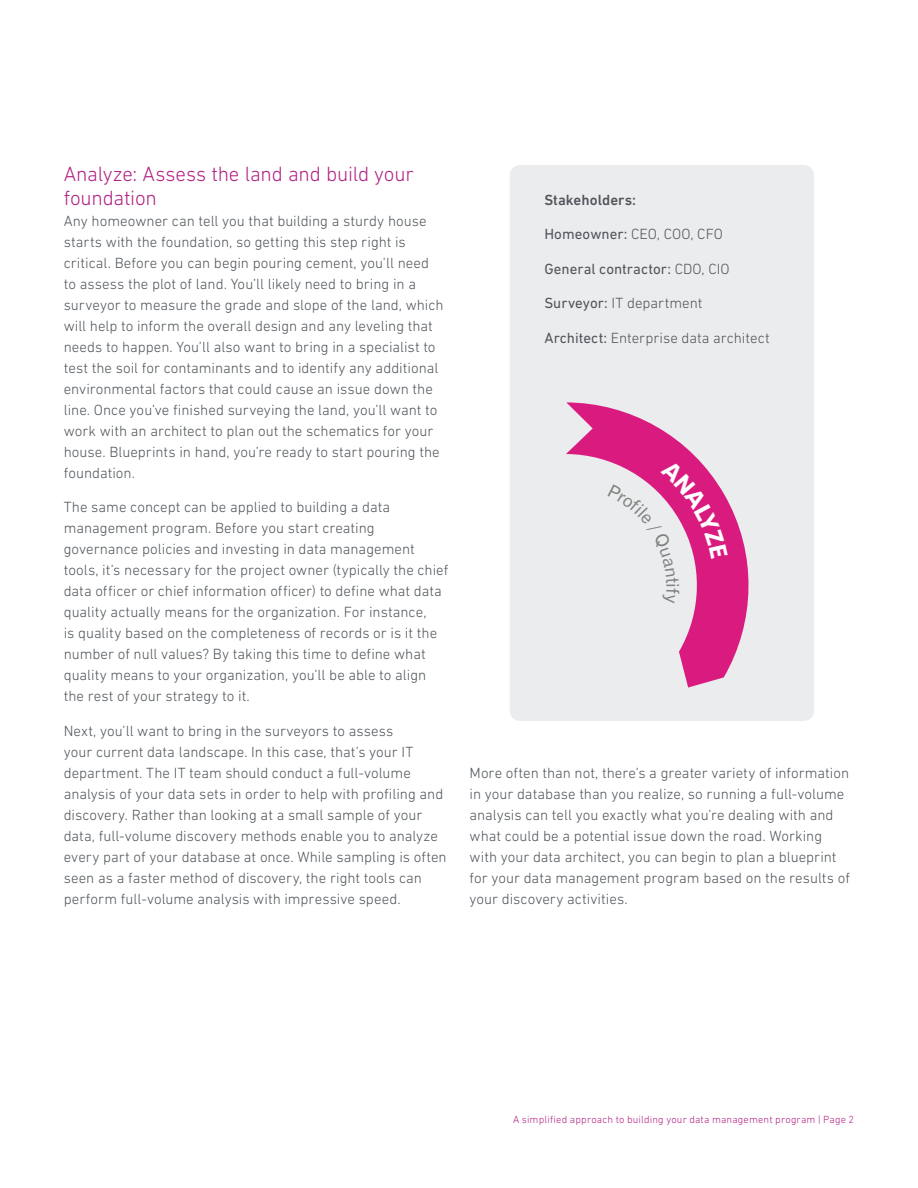
<style>
.page{position:relative;width:918px;height:1188px;background:#fff}
.page>*{position:absolute;margin:0;border:0;box-sizing:border-box;transform-origin:0 0}
.t1{font:300 21px/24px "DIN Next W1 G";letter-spacing:-.01em;color:#b12384}
.t2{font:300 15px/21px "DIN Next W1 G";color:#4f555b}
.t3{font:15px "DIN Next W1 G";color:#4f555b}
.t4{font:500 15px "DIN Next W1 G";letter-spacing:.005em;color:#4f555b}
.t5{font:300 10.5px "DIN Next W1 G";letter-spacing:.015em;color:#b12384}
.s1{font-weight:400}
.s2{font-weight:300}
</style>
<div class="page">
<div style="left:510px;top:165px;width:304px;height:556px;background:#ebeced;border-radius:11px"></div>
<svg style="left:566px;top:402px;width:183px;height:286px"></svg>
<svg style="left:608px;top:460px;width:120px;height:143px"></svg>
<h1 class="t1" style="left:64px;top:161px;width:351px">Analyze: Assess the land and build your foundation</h1>
<p class="t2" style="left:64px;top:210px;width:381px">Any homeowner can tell you that building a sturdy house starts with the foundation, so getting this step right is critical. Before you can begin pouring cement, you’ll need to assess the plot of land. You’ll likely need to bring in a surveyor to measure the grade and slope of the land, which will help to inform the overall design and any leveling that needs to happen. You’ll also want to bring in a specialist to test the soil for contaminants and to identify any additional environmental factors that could cause an issue down the line. Once you’ve finished surveying the land, you’ll want to work with an architect to plan out the schematics for your house. Blueprints in hand, you’re ready to start pouring the foundation.</p>
<p class="t2" style="left:64px;top:496px;width:386px">The same concept can be applied to building a data management program. Before you start creating governance policies and investing in data management tools, it’s necessary for the project owner (typically the chief data officer or chief information officer) to define what data quality actually means for the organization. For instance,<br>is quality based on the completeness of records or is it the number of null values? By taking this time to define what quality means to your organization, you’ll be able to align the rest of your strategy to it.</p>
<p class="t2" style="left:64px;top:720px;width:384px">Next, you’ll want to bring in the surveyors to assess<br>your current data landscape. In this case, that’s your IT department. The IT team should conduct a full-volume analysis of your data sets in order to help with profiling and discovery. Rather than looking at a small sample of your data, full-volume discovery methods enable you to analyze every part of your database at once. While sampling is often seen as a faster method of discovery, the right tools can perform full-volume analysis with impressive speed.</p>
<p class="t4" style="left:544px;top:191px;width:93px">Stakeholders:</p>
<p class="t2" style="left:544px;top:223px;width:180px"><span class="s1">Homeowner:</span> CEO, COO, CFO</p>
<p class="t3" style="left:544px;top:260px;width:187px">General contractor: <span class="s2">CDO, CIO</span></p>
<p class="t2" style="left:544px;top:292px;width:160px"><span class="s1">Surveyor:</span> IT department</p>
<p class="t2" style="left:544px;top:327px;width:227px"><span class="s1">Architect:</span> Enterprise data architect</p>
<p class="t2" style="left:470px;top:763px;width:382px">More often than not, there’s a greater variety of information in your database than you realize, so running a full-volume analysis can tell you exactly what you’re dealing with and what could be a potential issue down the road. Working with your data architect, you can begin to plan a blueprint for your data management program based on the results of your discovery activities.</p>
<p class="t5" style="left:513px;top:1113px;width:343px">A simplified approach to building your data management program | Page 2</p>
</div>
